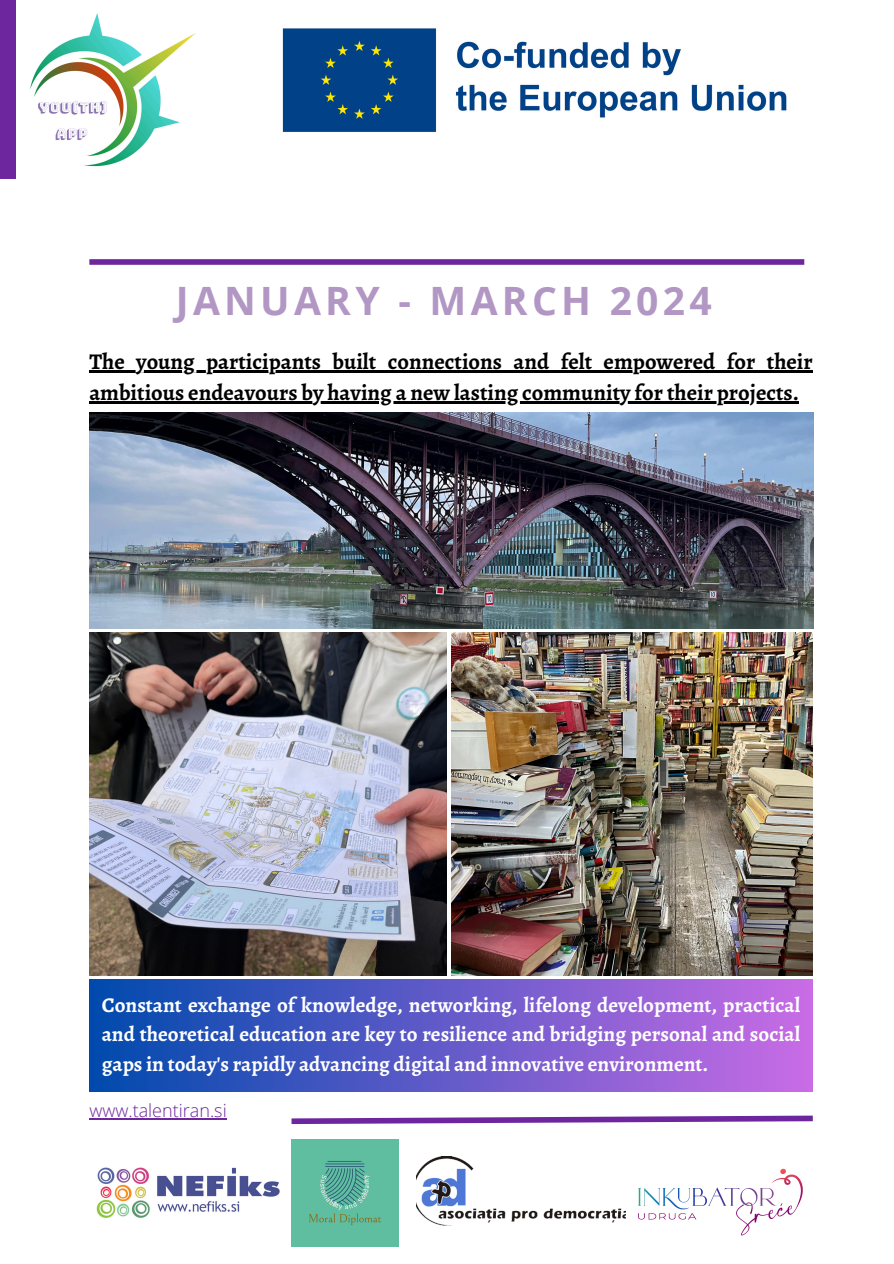
<style>
.page{position:relative;width:894px;height:1264px;background:#fff}
.page>*{position:absolute;margin:0;border:0;box-sizing:border-box;transform-origin:0 0}
.t1{font:700 39px "Open Sans";letter-spacing:.11em;color:#b297c4}
.t2{font:700 22.5px "Alegreya";color:#000}
.t3{font:700 21px/29.2px "Alegreya";color:#fff;text-align:justify}
.t4{font:300 18px "Open Sans";color:#6d269d}
</style>
<div class="page">
<div style="left:89px;top:259px;width:715px;height:6px;background:#6d269d"></div>
<div style="left:0;top:0;width:89px;height:178px;background:#6d269d"></div>
<hr style="left:89px;top:1118px;width:138px;height:1px;background:#6d269d">
<svg style="left:291px;top:1115px;width:522px;height:10px"></svg>
<img style="left:282px;top:28px;width:505px;height:104px">
<img style="left:96px;top:1167px;width:184px;height:51px">
<img style="left:291px;top:1139px;width:107px;height:107px">
<img style="left:625px;top:1168px;width:178px;height:68px">
<img style="left:416px;top:1156px;width:209px;height:69px">
<img style="left:16px;top:0;width:179px;height:178px">
<div style="left:89px;top:979px;width:723px;height:112px;background:linear-gradient(to right,#004aad,#c96ce6)"></div>
<img style="left:89px;top:632px;width:357px;height:343px">
<img style="left:451px;top:632px;width:361px;height:343px">
<img style="left:89px;top:412px;width:724px;height:216px">
<hr style="left:89px;top:370px;width:723px;height:2px;background:#000">
<hr style="left:89px;top:401px;width:709px;height:3px;background:#000">
<p class="t1" style="left:176px;top:273px;width:537px">JANUARY - MARCH 2024</p>
<p class="t2" style="left:89px;top:346px;width:724px">The young participants built connections and felt empowered for their</p>
<p class="t2" style="left:89px;top:377px;width:711px">ambitious endeavours by having a new lasting community for their projects.</p>
<p class="t3" style="left:102px;top:990px;width:699px">Constant exchange of knowledge, networking, lifelong development, practical and theoretical education are key to resilience and bridging personal and social gaps in today's rapidly advancing digital and innovative environment.</p>
<p class="t4" style="left:89px;top:1098px;width:139px">www.talentiran.si</p>
</div>
